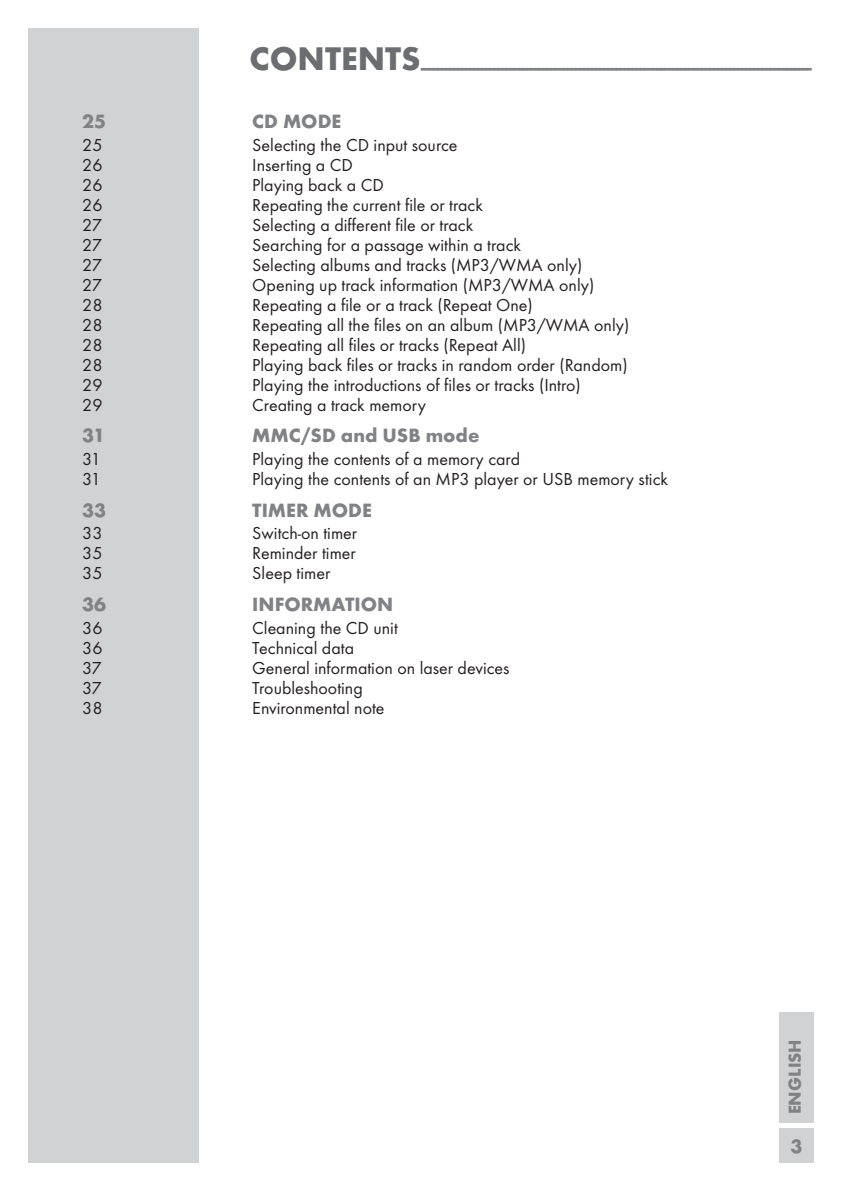
<style>
.page{position:relative;width:842px;height:1191px;background:#fff}
.page>*{position:absolute;margin:0;border:0;box-sizing:border-box;transform-origin:0 0}
.t1{font:700 20px "Futura TOT";color:#808285}
.t2{font:18px "Futura TOT Boo";color:#231f20}
.t3{font:700 18px "Futura TOT";color:#808285}
</style>
<div class="page">
<div style="left:780px;top:1128px;width:34px;height:34px;background:#d1d2d4"></div>
<div style="left:780px;top:1012px;width:34px;height:111px;background:#d1d2d4"></div>
<div style="left:28px;top:28px;width:170px;height:1134px;background:#d1d2d4"></div>
<p class="t1" style="left:249px;top:61px;width:564px"><sup>CONTENTS</sup>------------------------------------------------------------------------------------------------</p>
<p class="t1" style="left:82px;top:115px;width:25px">25</p>
<p class="t1" style="left:252px;top:115px;width:91px">CD MODE</p>
<p class="t2" style="left:82px;top:138px;width:22px">25</p>
<p class="t2" style="left:252px;top:138px;width:207px">Selecting the CD input source</p>
<p class="t2" style="left:82px;top:158px;width:22px">26</p>
<p class="t2" style="left:252px;top:158px;width:102px">Inserting a CD</p>
<p class="t2" style="left:82px;top:178px;width:22px">26</p>
<p class="t2" style="left:252px;top:178px;width:133px">Playing back a CD</p>
<p class="t2" style="left:82px;top:198px;width:22px">26</p>
<p class="t2" style="left:252px;top:198px;width:232px">Repeating the current file or track</p>
<p class="t2" style="left:82px;top:218px;width:21px">27</p>
<p class="t2" style="left:252px;top:218px;width:223px">Selecting a different file or track</p>
<p class="t2" style="left:82px;top:238px;width:21px">27</p>
<p class="t2" style="left:252px;top:238px;width:270px">Searching for a passage within a track</p>
<p class="t2" style="left:82px;top:258px;width:21px">27</p>
<p class="t2" style="left:252px;top:258px;width:332px">Selecting albums and tracks (MP3/WMA only)</p>
<p class="t2" style="left:82px;top:278px;width:21px">27</p>
<p class="t2" style="left:252px;top:278px;width:343px">Opening up track information (MP3/WMA only)</p>
<p class="t2" style="left:82px;top:298px;width:22px">28</p>
<p class="t2" style="left:252px;top:298px;width:282px">Repeating a file or a track (Repeat One)</p>
<p class="t2" style="left:82px;top:318px;width:22px">28</p>
<p class="t2" style="left:252px;top:318px;width:379px">Repeating all the files on an album (MP3/WMA only)</p>
<p class="t2" style="left:82px;top:338px;width:22px">28</p>
<p class="t2" style="left:252px;top:338px;width:275px">Repeating all files or tracks (Repeat All)</p>
<p class="t2" style="left:82px;top:358px;width:22px">28</p>
<p class="t2" style="left:252px;top:358px;width:377px">Playing back files or tracks in random order (Random)</p>
<p class="t2" style="left:82px;top:378px;width:22px">29</p>
<p class="t2" style="left:252px;top:378px;width:330px">Playing the introductions of files or tracks (Intro)</p>
<p class="t2" style="left:82px;top:398px;width:22px">29</p>
<p class="t2" style="left:252px;top:398px;width:175px">Creating a track memory</p>
<p class="t1" style="left:82px;top:429px;width:24px">31</p>
<p class="t1" style="left:252px;top:429px;width:229px">MMC/SD and USB mode</p>
<p class="t2" style="left:82px;top:452px;width:20px">31</p>
<p class="t2" style="left:252px;top:452px;width:269px">Playing the contents of a memory card</p>
<p class="t2" style="left:82px;top:472px;width:20px">31</p>
<p class="t2" style="left:252px;top:472px;width:417px">Playing the contents of an MP3 player or USB memory stick</p>
<p class="t1" style="left:82px;top:503px;width:25px">33</p>
<p class="t1" style="left:252px;top:503px;width:121px">TIMER MODE</p>
<p class="t2" style="left:82px;top:526px;width:22px">33</p>
<p class="t2" style="left:252px;top:526px;width:106px">Switch-on timer</p>
<p class="t2" style="left:82px;top:546px;width:22px">35</p>
<p class="t2" style="left:252px;top:546px;width:105px">Reminder timer</p>
<p class="t2" style="left:82px;top:566px;width:22px">35</p>
<p class="t2" style="left:252px;top:566px;width:80px">Sleep timer</p>
<p class="t1" style="left:82px;top:597px;width:25px">36</p>
<p class="t1" style="left:252px;top:597px;width:142px">INFORMATION</p>
<p class="t2" style="left:82px;top:620px;width:22px">36</p>
<p class="t2" style="left:252px;top:620px;width:147px">Cleaning the CD unit</p>
<p class="t2" style="left:82px;top:640px;width:22px">36</p>
<p class="t2" style="left:252px;top:640px;width:103px">Technical data</p>
<p class="t2" style="left:82px;top:660px;width:21px">37</p>
<p class="t2" style="left:252px;top:660px;width:259px">General information on laser devices</p>
<p class="t2" style="left:82px;top:680px;width:21px">37</p>
<p class="t2" style="left:252px;top:680px;width:112px">Troubleshooting</p>
<p class="t2" style="left:82px;top:700px;width:22px">38</p>
<p class="t2" style="left:252px;top:700px;width:134px">Environmental note</p>
<p class="t3" style="left:789px;top:1114px;width:77px;rotate:-90deg">ENGLISH</p>
<p class="t1" style="left:791px;top:1139px;width:13px">3</p>
</div>
